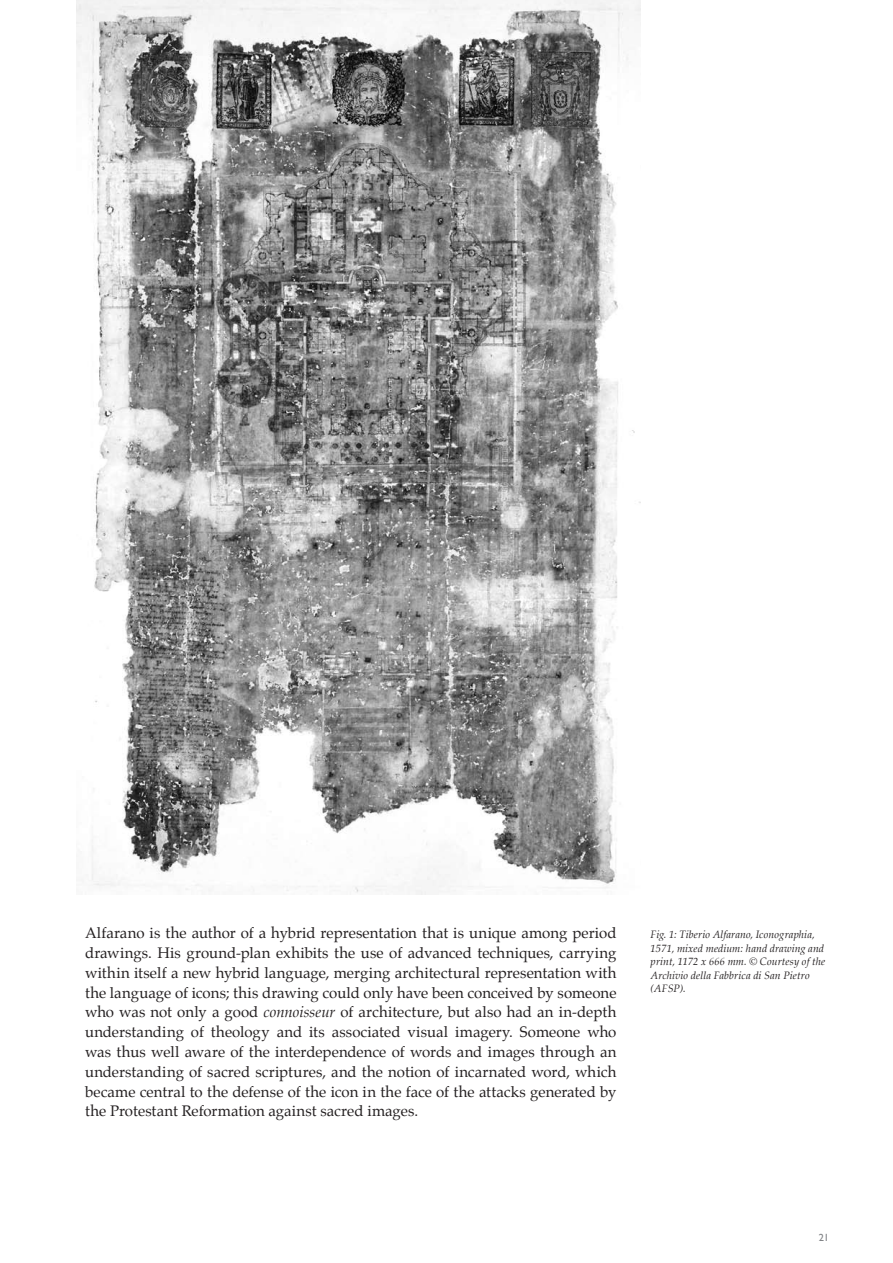
<style>
.page{position:relative;width:893px;height:1263px;background:#fff}
.page>*{position:absolute;margin:0;border:0;box-sizing:border-box;transform-origin:0 0}
.t1{font:15px/19.8px "Palatino";color:#231f20;text-align:justify}
.t2{font:italic 10.5px/13.5px "Palatino";letter-spacing:.01em;color:#231f20}
.t3{font:10.5px "Gill Sans Std";color:#808285}
.s1{font-style:italic}
</style>
<div class="page">
<img style="left:76px;top:0;width:565px;height:895px">
<p class="t1" style="left:85px;top:923px;width:533px">Alfarano is the author of a hybrid representation that is unique among period drawings. His ground-plan exhibits the use of advanced techniques, carrying within itself a new hybrid language, merging architectural representation with the language of icons; this drawing could only have been conceived by someone who was not only a good <span class="s1">connoisseur</span> of architecture, but also had an in-depth understanding of theology and its associated visual imagery. Someone who was thus well aware of the interdependence of words and images through an understanding of sacred scriptures, and the notion of incarnated word, which became central to the defense of the icon in the face of the attacks generated by the Protestant Reformation against sacred images.</p>
<p class="t2" style="left:651px;top:928px;width:176px">Fig. 1: Tiberio Alfarano, Iconographia,<br>1571, mixed medium: hand drawing and print, 1172 x 666 mm. © Courtesy of the<br>Archivio della Fabbrica di San Pietro (AFSP).</p>
<p class="t3" style="left:819px;top:1231px;width:12px">21</p>
</div>
